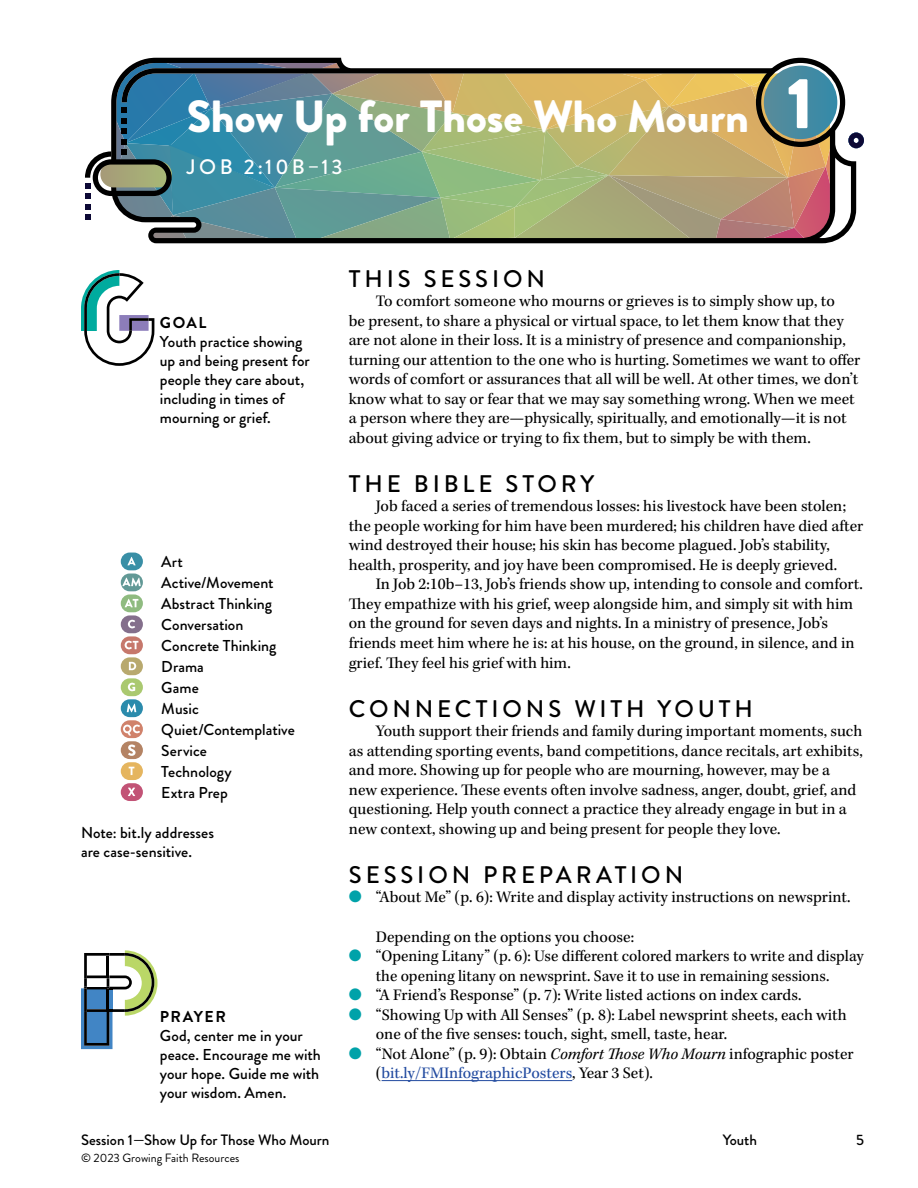
<style>
.page{position:relative;width:918px;height:1188px;background:#fff}
.page>*{position:absolute;margin:0;border:0;box-sizing:border-box;transform-origin:0 0}
.t1{font:900 45px "Brandon Grotesque";color:#fff}
.t2{font:500 24px "Brandon Grotesque";letter-spacing:.16em;color:#000}
.t3{font:500 21px "Brandon Grotesque";letter-spacing:.15em;color:#fff}
.t4{font:16.5px/19.5px "Kepler Std";color:#000}
.t5{font:500 15.75px/21px "Brandon Grotesque";letter-spacing:.005em;color:#000}
.t6{font:700 15.75px "Brandon Grotesque";letter-spacing:.095em;color:#000}
.t7{font:500 15px "Brandon Grotesque";color:#000}
.t8{font:12px "Brandon Grotesque";color:#000}
.s1{font-size:72px}
.s2{color:#00a2a9}
.s3{font-style:italic}
.s4{color:#224ba0}
</style>
<div class="page">
<svg style="left:85px;top:58px;width:779px;height:183px;background:#8d9c85"></svg>
<svg style="left:81px;top:270px;width:73px;height:96px"></svg>
<svg style="left:81px;top:950px;width:76px;height:99px"></svg>
<div style="left:121px;top:553px;width:22px;height:17px;background:#398fa6;border-radius:9px"></div>
<svg style="left:127px;top:557px;width:9px;height:8px"></svg>
<div style="left:121px;top:574px;width:22px;height:17px;background:#629996;border-radius:9px"></div>
<svg style="left:122px;top:578px;width:19px;height:8px"></svg>
<div style="left:121px;top:594px;width:22px;height:18px;background:#8fbb80;border-radius:9px"></div>
<svg style="left:125px;top:599px;width:13px;height:8px"></svg>
<div style="left:121px;top:615px;width:22px;height:18px;background:#846f8c;border-radius:9px"></div>
<svg style="left:128px;top:620px;width:7px;height:8px"></svg>
<div style="left:121px;top:636px;width:22px;height:18px;background:#c6786c;border-radius:9px"></div>
<svg style="left:125px;top:641px;width:13px;height:8px"></svg>
<div style="left:121px;top:657px;width:22px;height:18px;background:#b8a96e;border-radius:9px"></div>
<svg style="left:129px;top:662px;width:7px;height:8px"></svg>
<div style="left:121px;top:678px;width:22px;height:18px;background:#aac970;border-radius:9px"></div>
<svg style="left:128px;top:683px;width:7px;height:8px"></svg>
<div style="left:121px;top:699px;width:22px;height:18px;background:#2b8bac;border-radius:9px"></div>
<svg style="left:127px;top:704px;width:9px;height:8px"></svg>
<svg style="left:121px;top:720px;width:22px;height:18px"></svg>
<svg style="left:123px;top:725px;width:17px;height:11px"></svg>
<div style="left:121px;top:741px;width:22px;height:18px;background:#b48364;border-radius:9px"></div>
<svg style="left:128px;top:745px;width:8px;height:11px"></svg>
<div style="left:121px;top:762px;width:22px;height:18px;background:#e5b55f;border-radius:9px"></div>
<svg style="left:129px;top:767px;width:5px;height:8px"></svg>
<div style="left:121px;top:783px;width:22px;height:18px;background:#c25376;border-radius:9px"></div>
<svg style="left:128px;top:788px;width:7px;height:8px"></svg>
<hr style="left:382px;top:1080px;width:190px;height:1px;background:#224ba0">
<h1 class="t1" style="left:187px;top:84px;width:628px">Show Up for Those Who Mourn <span class="s1">1</span></h1>
<p class="t3" style="left:187px;top:152px;width:157px">JOB 2:10B–13</p>
<p class="t6" style="left:160px;top:312px;width:48px">GOAL</p>
<p class="t5" style="left:160px;top:333px;width:152px;line-height:18.9px">Youth practice showing up and being present for people they care about, including in times of mourning or grief.</p>
<p class="t5" style="left:161px;top:552px;width:135px">Art<br>Active/Movement<br>Abstract Thinking<br>Conversation<br>Concrete Thinking<br>Drama<br>Game<br>Music<br>Quiet/Contemplative<br>Service<br>Technology<br>Extra Prep</p>
<p class="t5" style="left:81px;top:823px;width:135px;line-height:18.9px">Note: bit.ly addresses are case-sensitive.</p>
<p class="t6" style="left:160px;top:1005px;width:67px">PRAYER</p>
<p class="t5" style="left:160px;top:1026px;width:163px;line-height:18.9px">God, center me in your peace. Encourage me with your hope. Guide me with your wisdom. Amen.</p>
<h2 class="t2" style="left:349px;top:262px;width:198px">THIS SESSION</h2>
<p class="t4" style="left:349px;top:292px;width:513px;text-indent:27px">To comfort someone who mourns or grieves is to simply show up, to<br>be present, to share a physical or virtual space, to let them know that they are not alone in their loss. It is a ministry of presence and companionship, turning our attention to the one who is hurting. Sometimes we want to offer words of comfort or assurances that all will be well. At other times, we don’t know what to say or fear that we may say something wrong. When we meet a person where they are—physically, spiritually, and emotionally—it is not about giving advice or trying to fix them, but to simply be with them.</p>
<h2 class="t2" style="left:349px;top:467px;width:247px">THE BIBLE STORY</h2>
<p class="t4" style="left:349px;top:497px;width:516px;text-indent:27px">Job faced a series of tremendous losses: his livestock have been stolen; the people working for him have been murdered; his children have died after wind destroyed their house; his skin has become plagued. Job’s stability, health, prosperity, and joy have been compromised. He is deeply grieved.</p>
<p class="t4" style="left:349px;top:575px;width:516px;text-indent:27px">In Job 2:10b–13, Job’s friends show up, intending to console and comfort.<br>They empathize with his grief, weep alongside him, and simply sit with him on the ground for seven days and nights. In a ministry of presence, Job’s friends meet him where he is: at his house, on the ground, in silence, and in grief. They feel his grief with him.</p>
<h2 class="t2" style="left:349px;top:692px;width:406px">CONNECTIONS WITH YOUTH</h2>
<p class="t4" style="left:349px;top:722px;width:516px;text-indent:27px">Youth support their friends and family during important moments, such as attending sporting events, band competitions, dance recitals, art exhibits, and more. Showing up for people who are mourning, however, may be a<br>new experience. These events often involve sadness, anger, doubt, grief, and questioning. Help youth connect a practice they already engage in but in a new context, showing up and being present for people they love.</p>
<h2 class="t2" style="left:349px;top:858px;width:336px">SESSION PREPARATION</h2>
<p class="t4" style="left:349px;top:888px;width:503px"><span class="s2">●</span> “About Me” (p. 6): Write and display activity instructions on newsprint.</p>
<p class="t4" style="left:376px;top:927px;width:260px">Depending on the options you choose:</p>
<p class="t4" style="left:349px;top:947px;width:517px;text-align:center"><span class="s2">●</span> “Opening Litany” (p. 6): Use different colored markers to write and display the opening litany on newsprint. Save it to use in remaining sessions.</p>
<p class="t4" style="left:349px;top:986px;width:454px"><span class="s2">●</span> “A Friend’s Response” (p. 7): Write listed actions on index cards.</p>
<p class="t4" style="left:376px;top:1005px;width:472px;text-indent:-27px"><span class="s2">●</span> “Showing Up with All Senses” (p. 8): Label newsprint sheets, each with one of the five senses: touch, sight, smell, taste, hear.</p>
<p class="t4" style="left:376px;top:1044px;width:480px;text-indent:-27px"><span class="s2">●</span> “Not Alone” (p. 9): Obtain <span class="s3">Comfort Those Who Mourn</span> infographic poster (<span class="s4">bit.ly/FMInfographicPosters</span>, Year 3 Set).</p>
<p class="t7" style="left:81px;top:1129px;width:250px">Session 1—Show Up for Those Who Mourn</p>
<p class="t7" style="left:723px;top:1129px;width:36px">Youth</p>
<p class="t7" style="left:856px;top:1129px;width:9px">5</p>
<p class="t8" style="left:81px;top:1150px;width:160px">© 2023 Growing Faith Resources</p>
</div>
